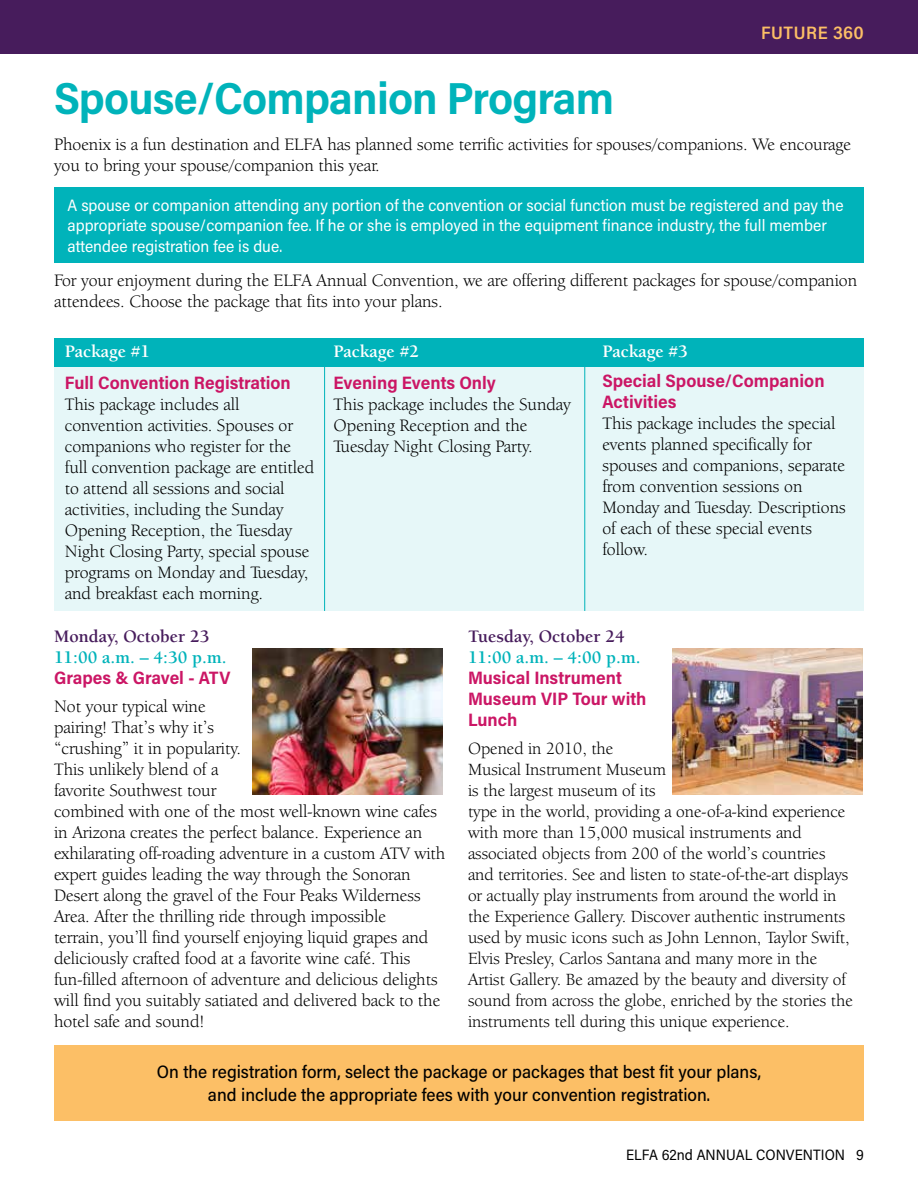
<style>
.page{position:relative;width:918px;height:1188px;background:#fff}
.page>*{position:absolute;margin:0;border:0;box-sizing:border-box;transform-origin:0 0}
.t1{font:700 45px "Acumin Pro Semi Cond";letter-spacing:-.02em;color:#00b3ba}
.t2{font:18px/21px "Berkeley Oldstyle IT Cby BT";color:#000}
.t3{font:700 18px/21px "Acumin Pro Semi Cond";color:#cb1665}
.t4{font:500 18px/22.5px "Acumin Pro Semi Cond";color:#000;text-align:center}
.t5{font:700 18px "Berkeley Std";color:#00b3ba}
.t6{font:700 18px "Berkeley Std";color:#471c5c}
.t7{font:700 18px "Berkeley Std";color:#fff}
.t8{font:600 18px "Acumin Pro Semi Cond";letter-spacing:.025em;color:#fcbf66}
.t9{font:17.7px/21px "Berkeley Oldstyle IT Cby BT";color:#000}
.t10{font:16.5px/19.5px "Acumin Pro Semi Cond";color:#fff}
.t11{font:15px "Acumin Pro Semi Cond";color:#000}
</style>
<div class="page">
<div style="left:0;top:0;width:918px;height:54px;background:#471c5c"></div>
<div style="left:54px;top:338px;width:810px;height:273px;background:#e6f7f8"></div>
<div style="left:54px;top:338px;width:810px;height:28px;background:#00b3ba"></div>
<div style="left:54px;top:187px;width:810px;height:75px;background:#00b3ba"></div>
<div style="left:54px;top:1045px;width:810px;height:75px;background:#fcbf66"></div>
<hr style="left:324px;top:338px;width:1px;height:273px;background:#00b3ba">
<hr style="left:584px;top:338px;width:1px;height:273px;background:#00b3ba">
<img style="left:252px;top:648px;width:191px;height:147px">
<img style="left:672px;top:648px;width:191px;height:147px">
<p class="t8" style="left:761px;top:20px;width:104px">FUTURE 360</p>
<h1 class="t1" style="left:54px;top:67px;width:562px">Spouse/Companion Program</h1>
<p class="t2" style="left:54px;top:134px;width:799px">Phoenix is a fun destination and ELFA has planned some terrific activities for spouses/companions. We encourage you to bring your spouse/companion this year.</p>
<p class="t10" style="left:68px;top:195px;width:778px">A spouse or companion attending any portion of the convention or social function must be registered and pay the appropriate spouse/companion fee. If he or she is employed in the equipment finance industry, the full member</p>
<p class="t10" style="left:68px;top:236px;width:216px">attendee registration fee is due.</p>
<p class="t2" style="left:54px;top:270px;width:805px">For your enjoyment during the ELFA Annual Convention, we are offering different packages for spouse/companion attendees. Choose the package that fits into your plans.</p>
<p class="t7" style="left:65px;top:342px;width:87px">Package #1</p>
<p class="t3" style="left:65px;top:371px;width:228px">Full Convention Registration</p>
<p class="t2" style="left:65px;top:394px;width:251px">This package includes all convention activities. Spouses or companions who register for the full convention package are entitled to attend all sessions and social activities, including the Sunday<br>Opening Reception, the Tuesday<br>Night Closing Party, special spouse programs on Monday and Tuesday, and breakfast each morning.</p>
<p class="t7" style="left:334px;top:342px;width:87px">Package #2</p>
<p class="t3" style="left:334px;top:371px;width:164px">Evening Events Only</p>
<p class="t2" style="left:334px;top:394px;width:239px">This package includes the Sunday<br>Opening Reception and the<br>Tuesday Night Closing Party.</p>
<p class="t7" style="left:602px;top:342px;width:87px">Package #3</p>
<p class="t3" style="left:602px;top:369px;width:224px">Special Spouse/Companion<br>Activities</p>
<p class="t2" style="left:602px;top:412px;width:245px">This package includes the special events planned specifically for spouses and companions, separate from convention sessions on<br>Monday and Tuesday. Descriptions of each of these special events follow.</p>
<p class="t6" style="left:54px;top:627px;width:157px">Monday, October 23</p>
<p class="t5" style="left:54px;top:648px;width:174px">11:00 a.m. – 4:30 p.m.</p>
<p class="t3" style="left:54px;top:667px;width:178px">Grapes &amp; Gravel - ATV</p>
<p class="t2" style="left:54px;top:696px;width:393px">Not your typical wine<br>pairing! That’s why it’s<br>“crushing” it in popularity.<br>This unlikely blend of a<br>favorite Southwest tour<br>combined with one of the most well-known wine cafes in Arizona creates the perfect balance. Experience an exhilarating off-roading adventure in a custom ATV with expert guides leading the way through the Sonoran Desert along the gravel of the Four Peaks Wilderness Area. After the thrilling ride through impossible<br>terrain, you’ll find yourself enjoying liquid grapes and deliciously crafted food at a favorite wine café. This fun-filled afternoon of adventure and delicious delights will find you suitably satiated and delivered back to the hotel safe and sound!</p>
<p class="t6" style="left:468px;top:627px;width:158px">Tuesday, October 24</p>
<p class="t5" style="left:468px;top:648px;width:174px">11:00 a.m. – 4:00 p.m.</p>
<p class="t3" style="left:468px;top:667px;width:180px">Musical Instrument<br>Museum VIP Tour with<br>Lunch</p>
<p class="t9" style="left:468px;top:738px;width:386px">Opened in 2010, the<br>Musical Instrument Museum<br>is the largest museum of its<br>type in the world, providing a one-of-a-kind experience with more than 15,000 musical instruments and associated objects from 200 of the world’s countries and territories. See and listen to state-of-the-art displays or actually play instruments from around the world in the Experience Gallery. Discover authentic instruments used by music icons such as John Lennon, Taylor Swift, Elvis Presley, Carlos Santana and many more in the Artist Gallery. Be amazed by the beauty and diversity of sound from across the globe, enriched by the stories the instruments tell during this unique experience.</p>
<p class="t4" style="left:157px;top:1060px;width:606px">On the registration form, select the package or packages that best fit your plans, and include the appropriate fees with your convention registration.</p>
<p class="t11" style="left:626px;top:1144px;width:239px">ELFA 62nd ANNUAL CONVENTION 9</p>
</div>
